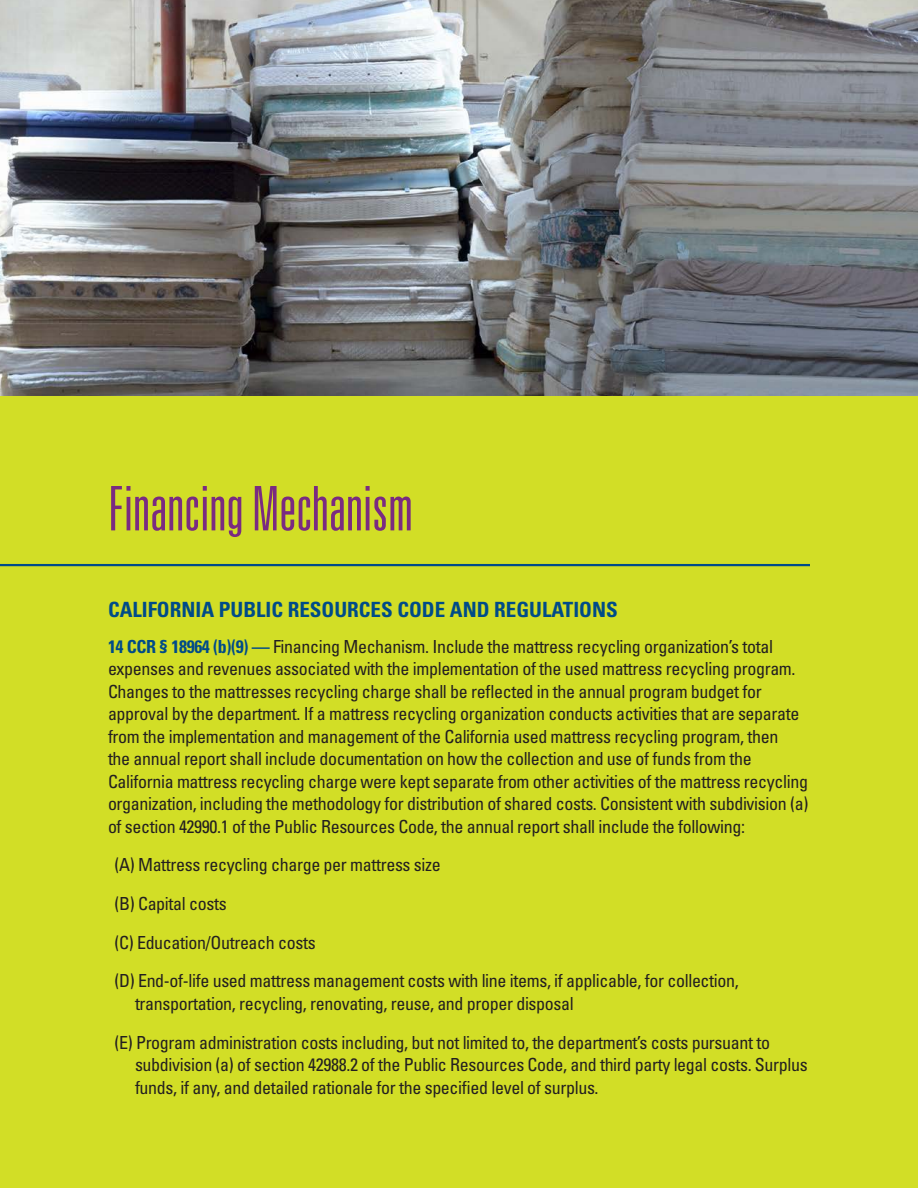
<style>
.page{position:relative;width:918px;height:1188px;background:#fff}
.page>*{position:absolute;margin:0;border:0;box-sizing:border-box;transform-origin:0 0}
.Start_page_H1{font:300 ultra-condensed 61.5px "Univers";color:#7a2b81}
.Start_page_H2_regula{font:700 condensed 21px "Univers";color:#004b88}
.Start_page_text_CCR{font:condensed 18px/22.5px "Univers";letter-spacing:-.02em;color:#231f20}
.Start_page_text-lett{font:condensed 18px/22.5px "Univers";letter-spacing:-.02em;color:#231f20}
.s1{font-weight:700;color:#004b88}
</style>
<div class="page">
<div style="left:0;top:396px;width:918px;height:792px;background:#d2de26"></div>
<hr style="left:0;top:564px;width:810px;height:2px;background:#004b88">
<img style="left:0;top:0;width:918px;height:396px">
<h1 class="Start_page_H1" style="left:108px;top:477px;width:307px">Financing Mechanism</h1>
<h2 class="Start_page_H2_regula" style="left:108px;top:596px;width:511px">CALIFORNIA PUBLIC RESOURCES CODE AND REGULATIONS</h2>
<p class="Start_page_text_CCR" style="left:108px;top:635px;width:702px"><span class="s1">14 CCR § 18964 (b)(9) —</span> Financing Mechanism. Include the mattress recycling organization’s total expenses and revenues associated with the implementation of the used mattress recycling program.<br>Changes to the mattresses recycling charge shall be reflected in the annual program budget for approval by the department. If a mattress recycling organization conducts activities that are separate from the implementation and management of the California used mattress recycling program, then<br>the annual report shall include documentation on how the collection and use of funds from the California mattress recycling charge were kept separate from other activities of the mattress recycling organization, including the methodology for distribution of shared costs. Consistent with subdivision (a) of section 42990.1 of the Public Resources Code, the annual report shall include the following:</p>
<p class="Start_page_text-lett" style="left:114px;top:853px;width:328px">(A) Mattress recycling charge per mattress size</p>
<p class="Start_page_text-lett" style="left:114px;top:892px;width:114px">(B) Capital costs</p>
<p class="Start_page_text-lett" style="left:114px;top:931px;width:203px">(C) Education/Outreach costs</p>
<p class="Start_page_text-lett" style="left:135px;top:969px;width:605px;text-indent:-21px">(D) End-of-life used mattress management costs with line items, if applicable, for collection, transportation, recycling, renovating, reuse, and proper disposal</p>
<p class="Start_page_text-lett" style="left:135px;top:1031px;width:674px;text-indent:-21px">(E) Program administration costs including, but not limited to, the department’s costs pursuant to subdivision (a) of section 42988.2 of the Public Resources Code, and third party legal costs. Surplus funds, if any, and detailed rationale for the specified level of surplus.</p>
</div>
